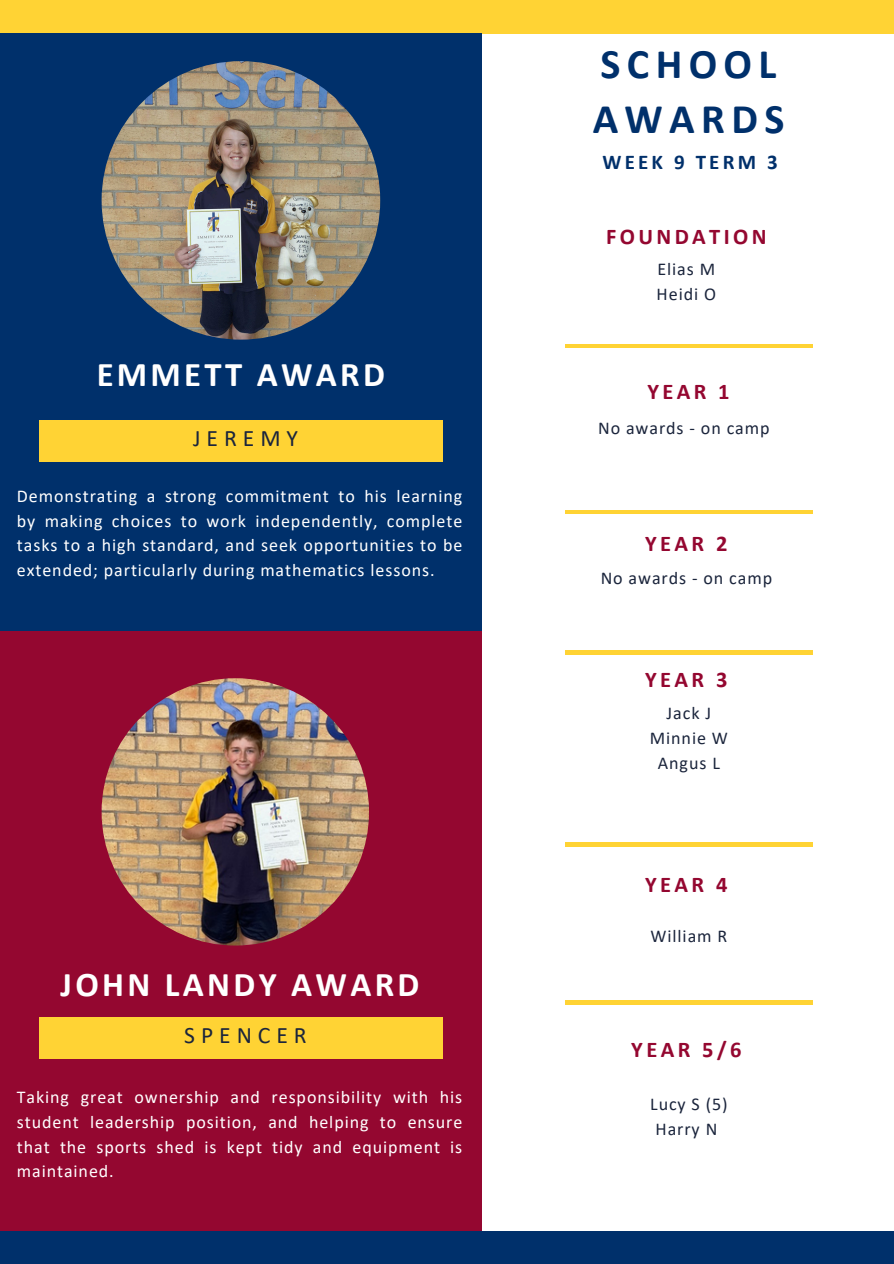
<style>
.page{position:relative;width:894px;height:1264px;background:#fff}
.page>*{position:absolute;margin:0;border:0;box-sizing:border-box;transform-origin:0 0}
.t1{font:700 42.3px/55.2px "Calibri";letter-spacing:.15em;color:#00306b}
.t2{font:700 34.8px "Calibri";letter-spacing:.095em;color:#fff}
.t3{font:23.7px "Calibri";letter-spacing:.25em;color:#1b253c}
.t4{font:700 22.5px "Calibri";letter-spacing:.15em;color:#940730}
.t5{font:700 21px "Calibri";letter-spacing:.15em;color:#00306b}
.t6{font:18px/24.8px "Calibri";letter-spacing:.05em;color:#fff;text-align:justify}
.t7{font:18px "Calibri";letter-spacing:.05em;color:#1b253c}
</style>
<div class="page">
<div style="left:0;top:0;width:893px;height:33px;background:#ffd334"></div>
<div style="left:0;top:34px;width:481px;height:601px;background:#00306b"></div>
<img style="left:102px;top:61px;width:278px;height:278px;border-radius:50%">
<div style="left:39px;top:420px;width:403px;height:42px;background:#ffd334"></div>
<div style="left:0;top:631px;width:481px;height:602px;background:#940730"></div>
<img style="left:102px;top:678px;width:267px;height:267px;border-radius:50%">
<div style="left:39px;top:1017px;width:403px;height:41px;background:#ffd334"></div>
<hr style="left:565px;top:344px;width:247px;height:4px;background:#ffd334">
<hr style="left:565px;top:510px;width:247px;height:3px;background:#ffd334">
<hr style="left:565px;top:650px;width:247px;height:4px;background:#ffd334">
<hr style="left:565px;top:842px;width:247px;height:4px;background:#ffd334">
<div style="left:0;top:1231px;width:893px;height:32px;background:#00306b"></div>
<hr style="left:565px;top:1000px;width:247px;height:4px;background:#ffd334">
<h1 class="t2" style="left:97px;top:359px;width:290px">EMMETT AWARD</h1>
<h3 class="t3" style="left:193px;top:428px;width:106px">JEREMY</h3>
<p class="t6" style="left:17px;top:485px;width:447px">Demonstrating a strong commitment to his learning by making choices to work independently, complete tasks to a high standard, and seek opportunities to be extended; particularly during mathematics lessons.</p>
<h4 class="t2" style="left:61px;top:970px;width:360px">JOHN LANDY AWARD</h4>
<h2 class="t3" style="left:184px;top:1025px;width:124px">SPENCER</h2>
<p class="t6" style="left:17px;top:1086px;width:447px">Taking great ownership and responsibility with his student leadership position, and helping to ensure that the sports shed is kept tidy and equipment is maintained.</p>
<p class="t1" style="left:592px;top:39px;width:193px">SCHOOL<br>AWARDS</p>
<p class="t5" style="left:602px;top:153px;width:177px">WEEK 9 TERM 3</p>
<p class="t4" style="left:606px;top:227px;width:162px">FOUNDATION</p>
<h2 class="t7" style="left:657px;top:262px;width:59px">Elias M</h2>
<p class="t7" style="left:656px;top:286px;width:61px">Heidi O</p>
<p class="t4" style="left:647px;top:381px;width:84px">YEAR 1</p>
<h2 class="t7" style="left:598px;top:421px;width:173px">No awards - on camp</h2>
<p class="t4" style="left:645px;top:534px;width:84px">YEAR 2</p>
<p class="t7" style="left:600px;top:570px;width:173px">No awards - on camp</p>
<h1 class="t4" style="left:645px;top:670px;width:84px">YEAR 3</h1>
<h2 class="t7" style="left:666px;top:705px;width:46px">Jack J</h2>
<p class="t7" style="left:649px;top:730px;width:80px">Minnie W</p>
<p class="t7" style="left:657px;top:755px;width:63px">Angus L</p>
<h3 class="t4" style="left:645px;top:875px;width:84px">YEAR 4</h3>
<p class="t7" style="left:650px;top:928px;width:78px">William R</p>
<p class="t4" style="left:631px;top:1040px;width:112px">YEAR 5/6</p>
<p class="t7" style="left:650px;top:1096px;width:79px">Lucy S (5)</p>
<p class="t7" style="left:655px;top:1120px;width:63px">Harry N</p>
</div>
